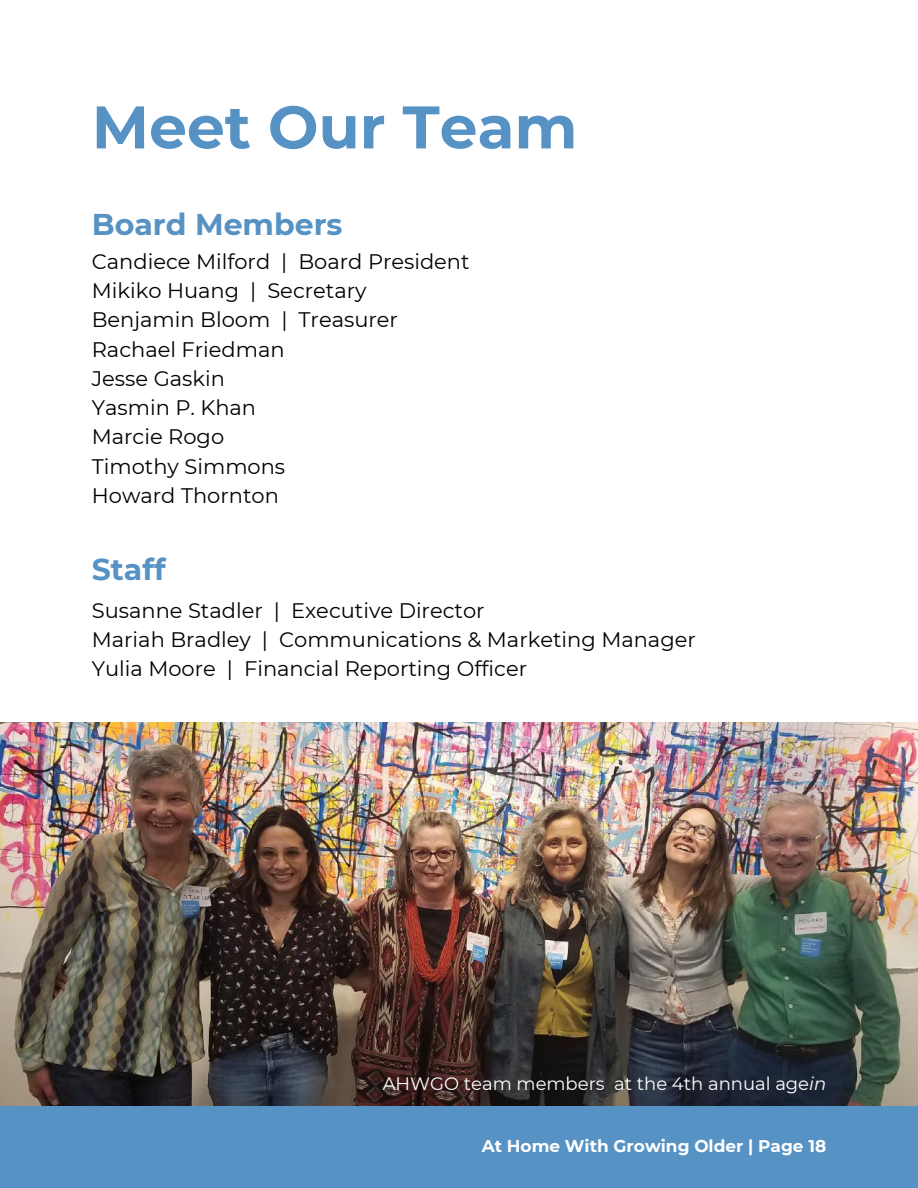
<style>
.page{position:relative;width:918px;height:1188px;background:#fff}
.page>*{position:absolute;margin:0;border:0;box-sizing:border-box;transform-origin:0 0}
.t1{font:700 60px "Montserrat";color:#5692c4}
.t2{font:700 30px "Montserrat";color:#5692c4}
.t3{font:21px/29.2px "Montserrat";color:#000}
.t4{font:18px "Montserrat";color:#fff}
.t5{font:700 16.95px "Montserrat";color:#fff}
.s1{font-style:italic}
</style>
<div class="page">
<div style="left:0;top:1104px;width:918px;height:84px;background:#5692c4"></div>
<img style="left:0;top:722px;width:918px;height:383px">
<h1 class="t1" style="left:92px;top:90px;width:487px">Meet Our Team</h1>
<h2 class="t2" style="left:92px;top:206px;width:252px">Board Members</h2>
<p class="t3" style="left:92px;top:247px;width:379px">Candiece Milford | Board President<br>Mikiko Huang | Secretary<br>Benjamin Bloom | Treasurer<br>Rachael Friedman<br>Jesse Gaskin<br>Yasmin P. Khan<br>Marcie Rogo<br>Timothy Simmons<br>Howard Thornton</p>
<h2 class="t2" style="left:92px;top:551px;width:75px">Staff</h2>
<p class="t3" style="left:92px;top:595px;width:606px">Susanne Stadler | Executive Director<br>Mariah Bradley | Communications &amp; Marketing Manager<br>Yulia Moore | Financial Reporting Officer</p>
<p class="t4" style="left:383px;top:1073px;width:445px">AHWGO team members at the 4th annual age<span class="s1">in</span></p>
<p class="t5" style="left:482px;top:1136px;width:346px">At Home With Growing Older | Page 18</p>
</div>
